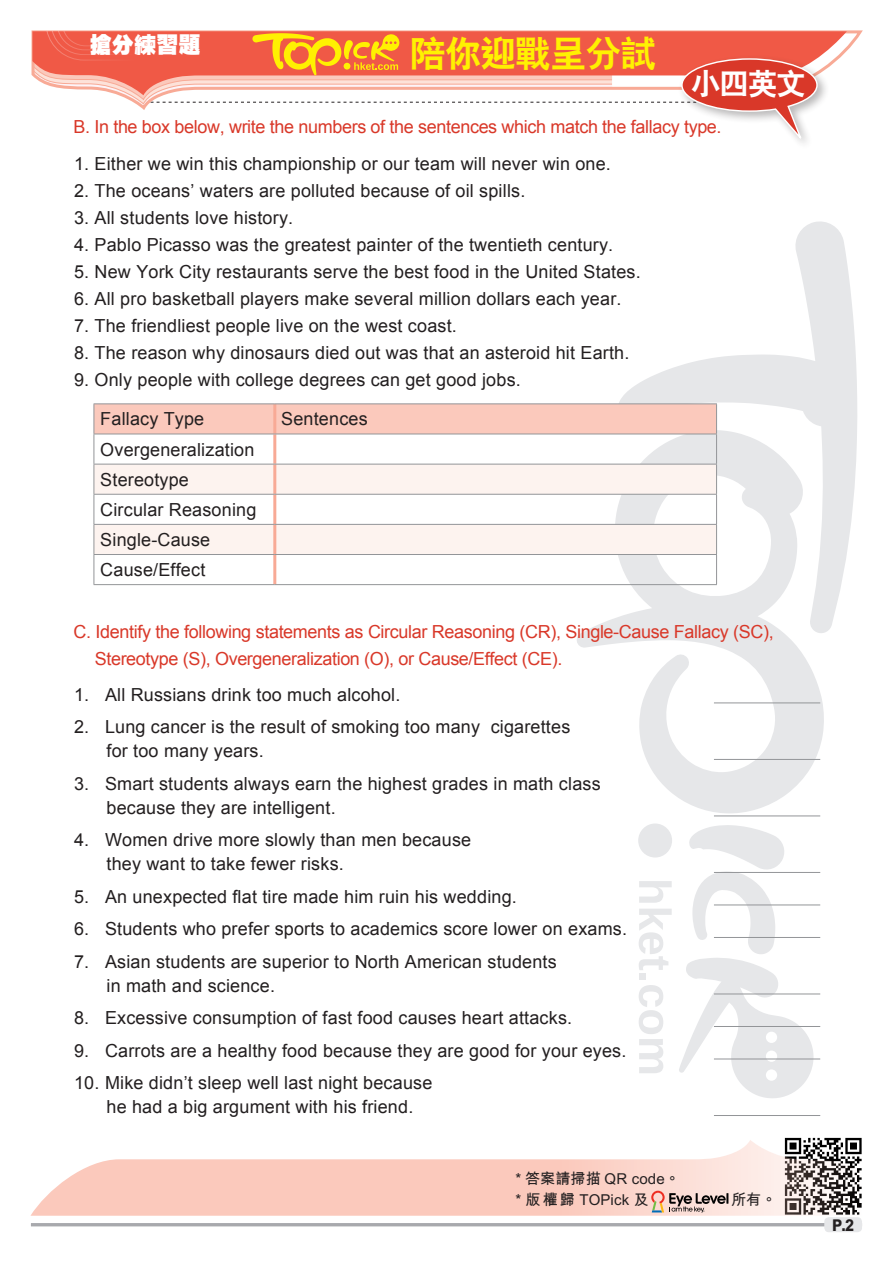
<style>
.page{position:relative;width:893px;height:1263px;background:#fff}
.page>*{position:absolute;margin:0;border:0;box-sizing:border-box;transform-origin:0 0}
.小題eq{font:36px "C Hei 2 Xbold HKSCS";letter-spacing:-.025em;color:#fff101}
.內文{font:30px "C Hei 2 Xbold HKSCS";color:#fff}
.小題{font:22.2px "C Hei Ultra Bold HKSCS";color:#fff}
.英文內容{font:18px "Arial";letter-spacing:.01em;color:#231f20}
.英文問題{font:18px/27px "Arial";letter-spacing:-.02em;color:#d93829}
.t1{font:16.2px "M Hei Xbold HKSCS";color:#231f20;scale:.9 1}
.sf_內文{font:15px "M Hei Bold HKSCS";letter-spacing:.01em;color:#231f20}
</style>
<div class="page">
<svg style="left:639px;top:881px;width:33px;height:22px"></svg>
<svg style="left:639px;top:909px;width:33px;height:61px"></svg>
<div style="left:639px;top:974px;width:7px;height:6px;background:#e6e7e9"></div>
<svg style="left:639px;top:985px;width:24px;height:88px"></svg>
<div style="left:638px;top:823px;width:34px;height:34px;background:#e6e7e9;border-radius:50%"></div>
<svg style="left:679px;top:825px;width:138px;height:273px"></svg>
<svg style="left:619px;top:221px;width:238px;height:411px"></svg>
<svg style="left:576px;top:430px;width:249px;height:383px"></svg>
<img style="left:784px;top:1137px;width:78px;height:71px">
<svg style="left:30px;top:1140px;width:831px;height:76px;fill:#fbc9bc"></svg>
<svg style="left:651px;top:1191px;width:77px;height:22px;background:#c2a8a0"></svg>
<hr style="left:31px;top:1223px;width:831px;height:3px;background:#a8a9ad">
<div style="left:824px;top:1217px;width:38px;height:15px;background:#e6e7e9;border-radius:4px"></div>
<svg style="left:818px;top:31px;width:29px;height:36px"></svg>
<div style="left:678px;top:54px;width:151px;height:96px;background:#231f20;opacity:.32"></div>
<svg style="left:31px;top:30px;width:787px;height:116px"></svg>
<hr style="left:714px;top:702px;width:106px;height:1px;background:#939598">
<hr style="left:714px;top:759px;width:106px;height:1px;background:#939598">
<hr style="left:714px;top:815px;width:106px;height:1px;background:#939598">
<hr style="left:714px;top:872px;width:106px;height:1px;background:#939598">
<hr style="left:714px;top:904px;width:106px;height:1px;background:#939598">
<hr style="left:714px;top:937px;width:106px;height:1px;background:#939598">
<hr style="left:714px;top:993px;width:106px;height:1px;background:#939598">
<hr style="left:714px;top:1026px;width:106px;height:1px;background:#939598">
<hr style="left:714px;top:1058px;width:106px;height:1px;background:#939598">
<hr style="left:714px;top:1115px;width:106px;height:1px;background:#939598">
<div style="left:95px;top:404px;width:621px;height:30px;background:#fbc9bc"></div>
<svg style="left:95px;top:465px;width:621px;height:89px;fill:#fdf3ef"></svg>
<hr style="left:273px;top:434px;width:3px;height:30px;background:#f8aa96">
<hr style="left:273px;top:464px;width:3px;height:30px;background:#f8aa96">
<hr style="left:273px;top:495px;width:3px;height:29px;background:#f8aa96">
<hr style="left:273px;top:525px;width:3px;height:29px;background:#f8aa96">
<hr style="left:273px;top:555px;width:3px;height:29px;background:#f8aa96">
<hr style="left:273px;top:404px;width:3px;height:30px;background:#f8aa96">
<hr style="left:94px;top:403px;width:181px;height:1px;background:#939598">
<hr style="left:94px;top:404px;width:1px;height:30px;background:#939598">
<hr style="left:275px;top:403px;width:442px;height:1px;background:#939598">
<hr style="left:716px;top:404px;width:1px;height:30px;background:#939598">
<hr style="left:94px;top:434px;width:181px;height:1px;background:#939598">
<hr style="left:94px;top:434px;width:1px;height:30px;background:#939598">
<hr style="left:275px;top:434px;width:442px;height:1px;background:#939598">
<hr style="left:716px;top:434px;width:1px;height:30px;background:#939598">
<hr style="left:94px;top:464px;width:181px;height:1px;background:#939598">
<hr style="left:94px;top:464px;width:1px;height:30px;background:#939598">
<hr style="left:275px;top:464px;width:442px;height:1px;background:#939598">
<hr style="left:716px;top:464px;width:1px;height:30px;background:#939598">
<hr style="left:94px;top:494px;width:181px;height:1px;background:#939598">
<hr style="left:275px;top:494px;width:442px;height:1px;background:#939598">
<hr style="left:94px;top:524px;width:181px;height:1px;background:#939598">
<hr style="left:275px;top:524px;width:442px;height:1px;background:#939598">
<hr style="left:94px;top:554px;width:181px;height:1px;background:#939598">
<svg style="left:94px;top:495px;width:1px;height:89px"></svg>
<hr style="left:275px;top:554px;width:442px;height:1px;background:#939598">
<svg style="left:716px;top:495px;width:1px;height:89px"></svg>
<hr style="left:94px;top:584px;width:181px;height:1px;background:#939598">
<hr style="left:275px;top:584px;width:442px;height:1px;background:#939598">
<p class="小題" style="left:90px;top:30px;width:113px">搶分練習題</p>
<p class="小題eq" style="left:410px;top:30px;width:248px">陪你迎戰呈分試</p>
<p class="內文" style="left:691px;top:64px;width:117px">小四英文</p>
<p class="英文問題" style="left:73px;top:114px;width:650px">B. In the box below, write the numbers of the sentences which match the fallacy type.</p>
<p class="英文內容" style="left:74px;top:151px;width:538px">1. Either we win this championship or our team will never win one.</p>
<p class="英文內容" style="left:74px;top:178px;width:453px">2. The oceans’ waters are polluted because of oil spills.</p>
<p class="英文內容" style="left:74px;top:205px;width:221px">3. All students love history.</p>
<p class="英文內容" style="left:74px;top:232px;width:541px">4. Pablo Picasso was the greatest painter of the twentieth century.</p>
<p class="英文內容" style="left:74px;top:259px;width:568px">5. New York City restaurants serve the best food in the United States.</p>
<p class="英文內容" style="left:74px;top:286px;width:549px">6. All pro basketball players make several million dollars each year.</p>
<p class="英文內容" style="left:74px;top:313px;width:384px">7. The friendliest people live on the west coast.</p>
<p class="英文內容" style="left:74px;top:340px;width:557px">8. The reason why dinosaurs died out was that an asteroid hit Earth.</p>
<p class="英文內容" style="left:74px;top:367px;width:448px">9. Only people with college degrees can get good jobs.</p>
<p class="英文內容" style="left:100px;top:407px;width:106px">Fallacy Type</p>
<p class="英文內容" style="left:281px;top:407px;width:88px">Sentences</p>
<p class="英文內容" style="left:100px;top:437px;width:156px">Overgeneralization</p>
<p class="英文內容" style="left:100px;top:467px;width:90px">Stereotype</p>
<p class="英文內容" style="left:100px;top:498px;width:158px">Circular Reasoning</p>
<p class="英文內容" style="left:100px;top:528px;width:112px">Single-Cause</p>
<p class="英文內容" style="left:100px;top:558px;width:107px">Cause/Effect</p>
<p class="英文問題" style="left:95px;top:619px;width:680px;text-indent:-21px">C. Identify the following statements as Circular Reasoning (CR), Single-Cause Fallacy (SC),<br>Stereotype (S), Overgeneralization (O), or Cause/Effect (CE).</p>
<p class="英文內容" style="left:74px;top:683px;width:328px">1. All Russians drink too much alcohol.</p>
<p class="英文內容" style="left:74px;top:715px;width:498px">2. Lung cancer is the result of smoking too many cigarettes</p>
<p class="英文內容" style="left:107px;top:739px;width:159px">for too many years.</p>
<p class="英文內容" style="left:74px;top:772px;width:528px">3. Smart students always earn the highest grades in math class</p>
<p class="英文內容" style="left:107px;top:796px;width:231px">because they are intelligent.</p>
<p class="英文內容" style="left:74px;top:828px;width:399px">4. Women drive more slowly than men because</p>
<p class="英文內容" style="left:107px;top:852px;width:239px">they want to take fewer risks.</p>
<p class="英文內容" style="left:74px;top:885px;width:444px">5. An unexpected flat tire made him ruin his wedding.</p>
<p class="英文內容" style="left:74px;top:917px;width:554px">6. Students who prefer sports to academics score lower on exams.</p>
<p class="英文內容" style="left:74px;top:950px;width:484px">7. Asian students are superior to North American students</p>
<p class="英文內容" style="left:107px;top:974px;width:170px">in math and science.</p>
<p class="英文內容" style="left:74px;top:1006px;width:500px">8. Excessive consumption of fast food causes heart attacks.</p>
<p class="英文內容" style="left:74px;top:1039px;width:554px">9. Carrots are a healthy food because they are good for your eyes.</p>
<p class="英文內容" style="left:74px;top:1071px;width:360px">10. Mike didn’t sleep well last night because</p>
<p class="英文內容" style="left:107px;top:1095px;width:308px">he had a big argument with his friend.</p>
<p class="sf_內文" style="left:515px;top:1167px;width:166px">* 答案請掃描 QR code。</p>
<p class="sf_內文" style="left:515px;top:1188px;width:135px">* 版權歸 TOPick 及</p>
<p class="sf_內文" style="left:731px;top:1188px;width:47px">所有。</p>
<p class="t1" style="left:832px;top:1214px;width:26px">P.2</p>
</div>
